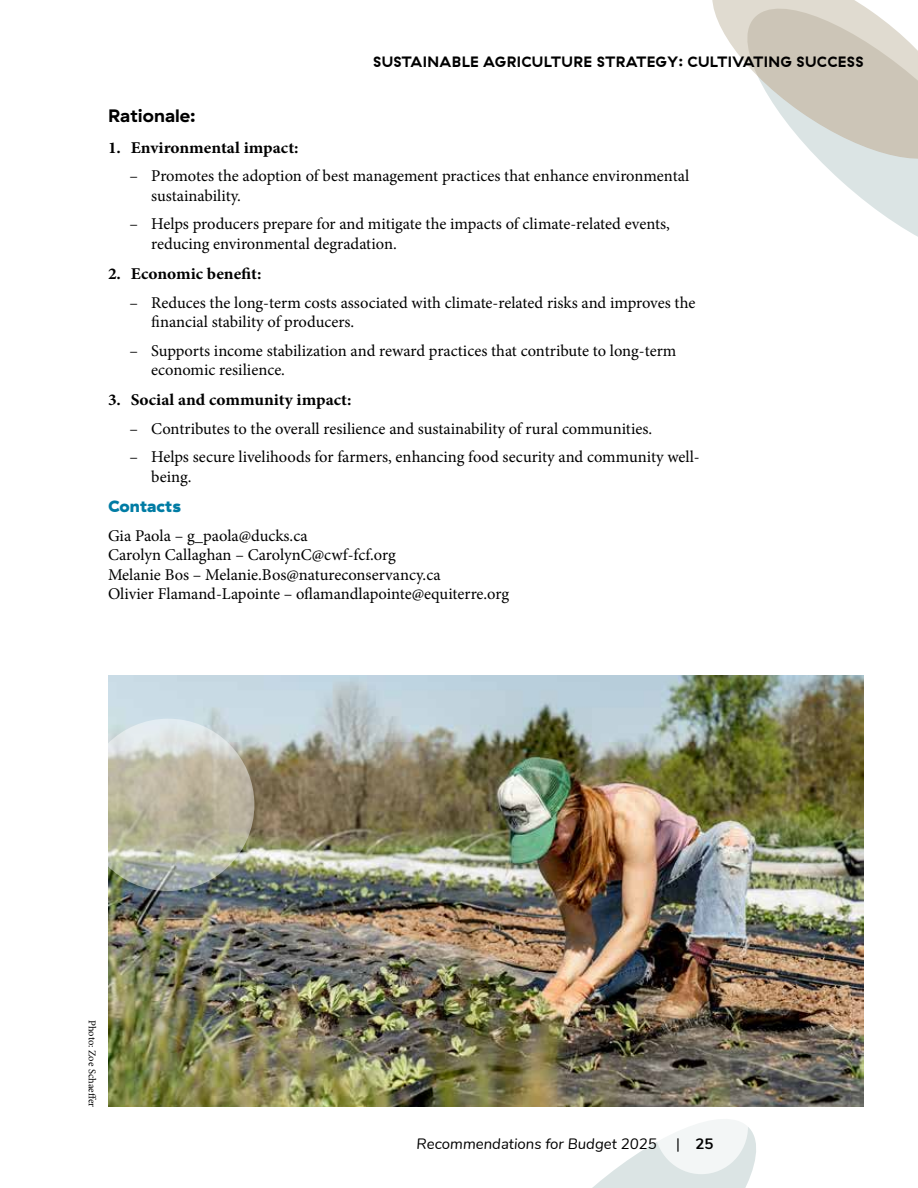
<style>
.page{position:relative;width:918px;height:1188px;background:#fff}
.page>*{position:absolute;margin:0;border:0;box-sizing:border-box;transform-origin:0 0}
.t1{font:700 18px "GT Haptik";color:#000;scale:1.05 1}
.t2{font:16.5px/19.5px "Minion Pro";color:#000}
.t3{font:700 16.5px "Minion Pro";color:#000;scale:1.05 1}
.t4{font:900 16.5px "GT Haptik";color:#007ca4;scale:1.05 1}
.t5{font:700 15px "GT Haptik";letter-spacing:.03em;color:#000}
.t6{font:italic 15px "Nunito";color:#000}
.t7{font:700 15px "Nunito";color:#000}
.t8{font:10.5px "Minion Pro";color:#000}
.s1{font-weight:400}
</style>
<div class="page">
<svg style="left:592px;top:1127px;width:164px;height:61px"></svg>
<div style="left:655px;top:1079px;width:93px;height:95px;background:#f3f6f6;border-radius:50%"></div>
<svg style="left:832px;top:172px;width:86px;height:65px"></svg>
<svg style="left:712px;top:0;width:206px;height:172px"></svg>
<img style="left:108px;top:675px;width:756px;height:432px">
<svg style="left:82px;top:719px;width:172px;height:172px;background:#c4c3b3"></svg>
<p class="t5" style="left:373px;top:53px;width:492px">SUSTAINABLE AGRICULTURE STRATEGY: CULTIVATING SUCCESS</p>
<p class="t1" style="left:108px;top:105px;width:85px">Rationale:</p>
<p class="t3" style="left:108px;top:136px;width:183px">1. Environmental impact:</p>
<p class="t2" style="left:151px;top:166px;width:540px;text-indent:-22px">– Promotes the adoption of best management practices that enhance environmental sustainability.</p>
<p class="t2" style="left:151px;top:214px;width:520px;text-indent:-22px">– Helps producers prepare for and mitigate the impacts of climate-related events, reducing environmental degradation.</p>
<p class="t3" style="left:108px;top:262px;width:148px">2. Economic benefit:</p>
<p class="t2" style="left:151px;top:293px;width:546px;text-indent:-22px">– Reduces the long-term costs associated with climate-related risks and improves the financial stability of producers.</p>
<p class="t2" style="left:151px;top:341px;width:527px;text-indent:-22px">– Supports income stabilization and reward practices that contribute to long-term economic resilience.</p>
<p class="t3" style="left:108px;top:388px;width:233px">3. Social and community impact:</p>
<p class="t2" style="left:130px;top:419px;width:524px">– Contributes to the overall resilience and sustainability of rural communities.</p>
<p class="t2" style="left:151px;top:447px;width:550px;text-indent:-22px">– Helps secure livelihoods for farmers, enhancing food security and community well&shy;being.</p>
<p class="t4" style="left:108px;top:496px;width:71px">Contacts</p>
<p class="t2" style="left:108px;top:526px;width:403px">Gia Paola – g_paola@ducks.ca<br>Carolyn Callaghan – CarolynC@cwf-fcf.org<br>Melanie Bos – Melanie.Bos@natureconservancy.ca<br>Olivier Flamand-Lapointe – oflamandlapointe@equiterre.org</p>
<p class="t8" style="left:99px;top:1020px;width:89px;rotate:90deg">Photo: Zoe Schaeffer</p>
<p class="t6" style="left:417px;top:1134px;width:242px">Recommendations for Budget 2025</p>
<p class="t7" style="left:676px;top:1134px;width:39px"><span class="s1">|</span> 25</p>
</div>
